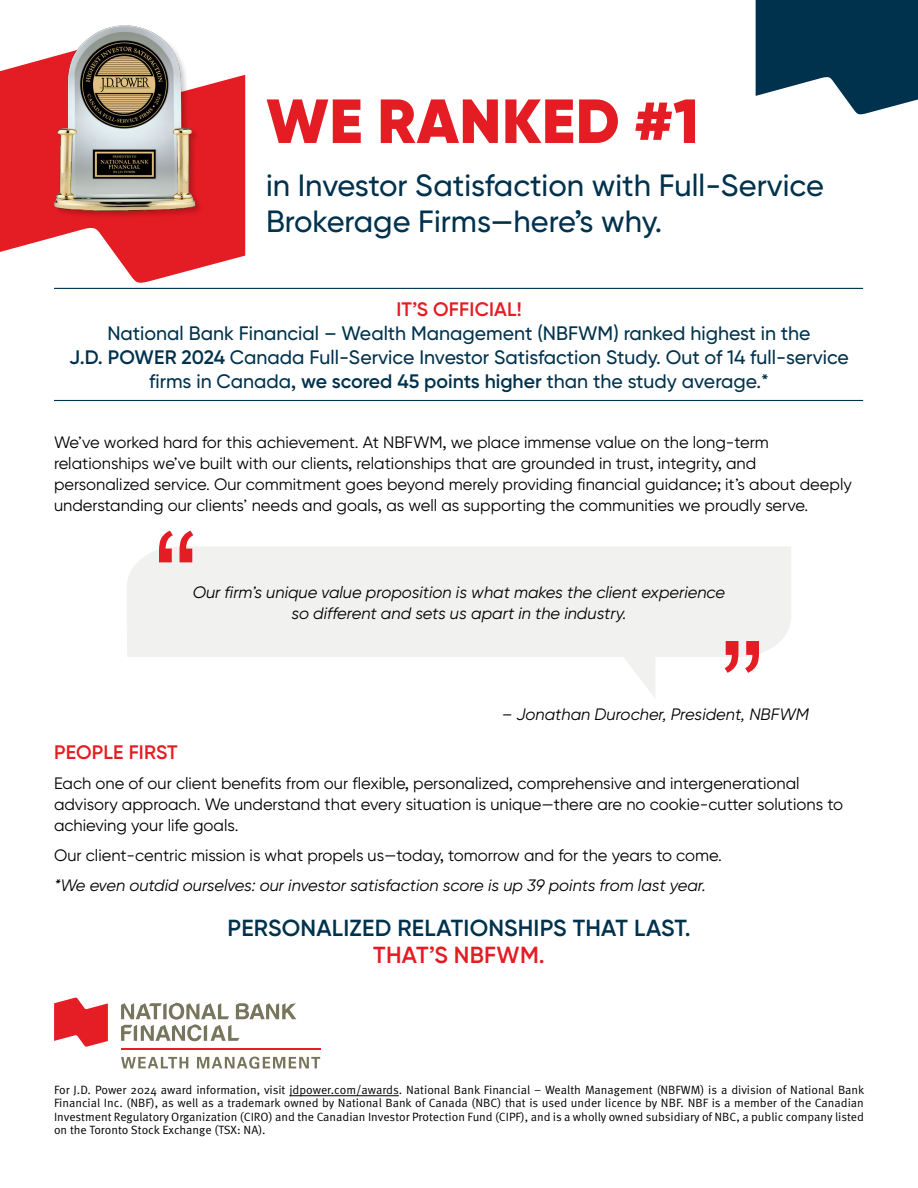
<style>
.page{position:relative;width:918px;height:1188px;background:#fff}
.page>*{position:absolute;margin:0;border:0;box-sizing:border-box;transform-origin:0 0}
.t1{font:900 62.1px "Gilroy BN";letter-spacing:.01em;color:#e41c23}
.t2{font:500 30.75px/35.8px "Gilroy BN";color:#00324d}
.Intro{font:600 23.25px/27px "Gilroy BN";letter-spacing:.01em;color:#00324d;text-align:center}
.Intro-2{font:500 19.5px/24px "Gilroy BN";color:#00324d;text-align:center}
.t3{font:600 19.5px "Gilroy BN";letter-spacing:.01em;color:#e41c23}
.t4{font:16.5px/21px "Gilroy BN";color:#000}
.t5{font:italic 16.5px/21px "Gilroy BN";color:#000;text-align:center}
.note{font:12px/13.5px "Meta OT Norm";color:#000;text-align:justify}
.s1{font-weight:600;color:#e41c23}
.s2{font-weight:600}
.s3{color:#e41c23}
</style>
<div class="page">
<svg style="left:54px;top:998px;width:54px;height:49px"></svg>
<hr style="left:121px;top:1048px;width:199px;height:2px;background:#e51e25">
<svg style="left:121px;top:1003px;width:175px;height:38px"></svg>
<svg style="left:121px;top:1057px;width:67px;height:11px"></svg>
<svg style="left:197px;top:1057px;width:123px;height:12px"></svg>
<hr style="left:289px;top:1095px;width:110px;height:1px;background:#000">
<svg style="left:756px;top:0;width:162px;height:115px"></svg>
<svg style="left:0;top:56px;width:245px;height:227px;fill:#e41c23"></svg>
<div style="left:55px;top:25px;width:148px;height:194px;background:#000;opacity:.2"></div>
<img style="left:54px;top:25px;width:144px;height:189px">
<svg style="left:624px;top:657px;width:31px;height:41px"></svg>
<div style="left:127px;top:547px;width:664px;height:110px;background:#f1f1ef"></div>
<hr style="left:54px;top:288px;width:809px;height:1px;background:#00324d">
<hr style="left:54px;top:400px;width:809px;height:1px;background:#00324d">
<svg style="left:725px;top:641px;width:34px;height:32px"></svg>
<svg style="left:159px;top:531px;width:34px;height:31px"></svg>
<h1 class="t1" style="left:266px;top:82px;width:434px">WE RANKED #1</h1>
<h1 class="t2" style="left:266px;top:168px;width:560px">in Investor Satisfaction with Full-Service<br>Brokerage Firms—here’s why.</h1>
<p class="Intro-2" style="left:69px;top:297px;width:781px"><span class="s1">IT’S OFFICIAL!<br></span>National Bank Financial – Wealth Management (NBFWM) ranked highest in the<br><span class="s2">J.D. POWER 2024</span> Canada Full-Service Investor Satisfaction Study. Out of 14 full-service firms in Canada, <span class="s2">we scored 45 points higher</span> than the study average.*</p>
<p class="t4" style="left:54px;top:432px;width:799px">We’ve worked hard for this achievement. At NBFWM, we place immense value on the long-term relationships we’ve built with our clients, relationships that are grounded in trust, integrity, and personalized service. Our commitment goes beyond merely providing financial guidance; it’s about deeply understanding our clients’ needs and goals, as well as supporting the communities we proudly serve.</p>
<p class="t5" style="left:193px;top:581px;width:534px">Our firm’s unique value proposition is what makes the client experience so different and sets us apart in the industry.</p>
<p class="t5" style="left:502px;top:704px;width:309px">– Jonathan Durocher, President, NBFWM</p>
<h2 class="t3" style="left:54px;top:741px;width:125px">PEOPLE FIRST</h2>
<p class="t4" style="left:54px;top:773px;width:791px">Each one of our client benefits from our flexible, personalized, comprehensive and intergenerational advisory approach. We understand that every situation is unique—there are no cookie-cutter solutions to achieving your life goals.</p>
<p class="t4" style="left:54px;top:845px;width:669px">Our client-centric mission is what propels us—today, tomorrow and for the years to come.</p>
<p class="t5" style="left:54px;top:875px;width:653px">*We even outdid ourselves: our investor satisfaction score is up 39 points from last year.</p>
<p class="Intro" style="left:227px;top:915px;width:465px">PERSONALIZED RELATIONSHIPS THAT LAST.<br><span class="s3">THAT’S NBFWM.</span></p>
<p class="note" style="left:54px;top:1083px;width:812px">For J.D. Power 2024 award information, visit jdpower.com/awards. National Bank Financial – Wealth Management (NBFWM) is a division of National Bank Financial Inc. (NBF), as well as a trademark owned by National Bank of Canada (NBC) that is used under licence by NBF. NBF is a member of the Canadian Investment Regulatory Organization (CIRO) and the Canadian Investor Protection Fund (CIPF), and is a wholly owned subsidiary of NBC, a public company listed on the Toronto Stock Exchange (TSX: NA).</p>
</div>
